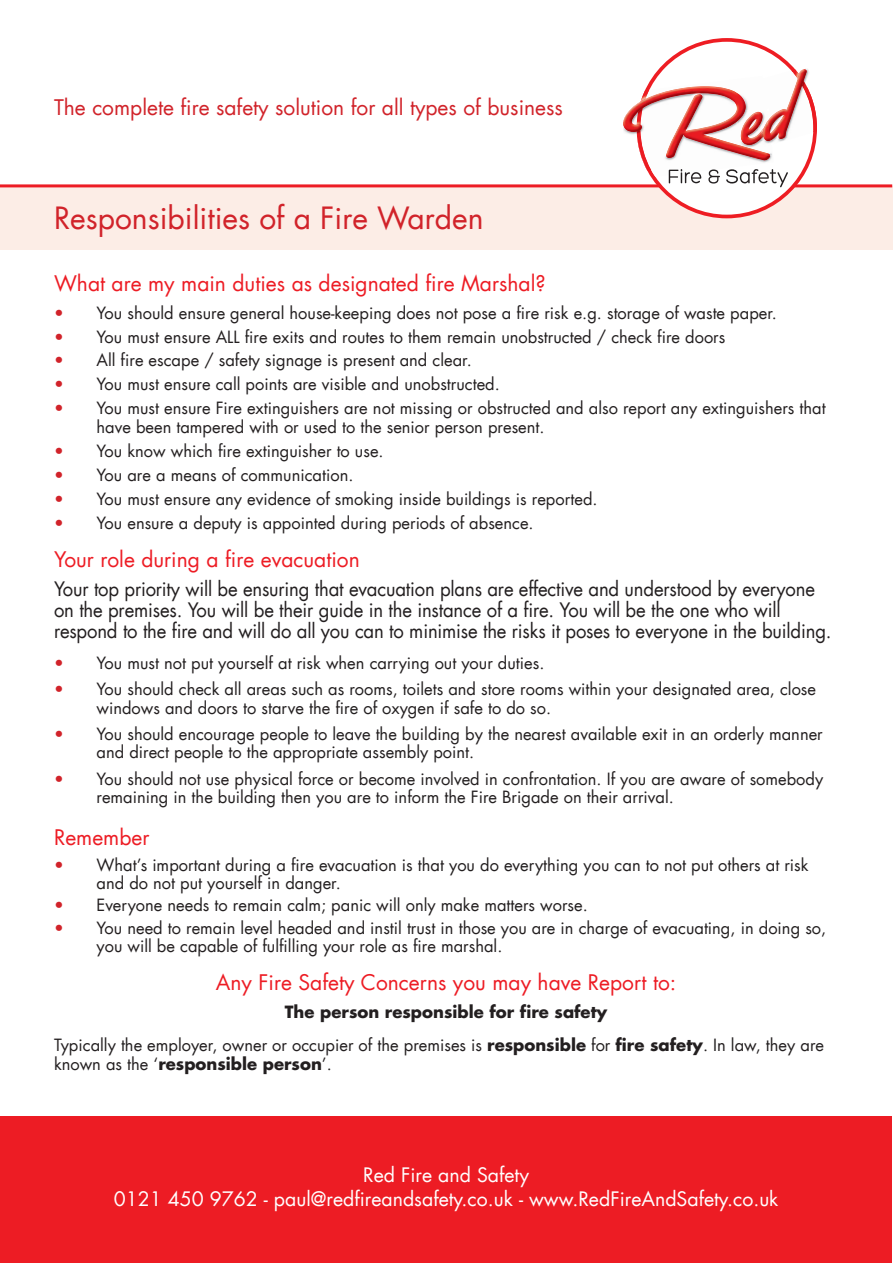
<style>
.page{position:relative;width:893px;height:1263px;background:#fff}
.page>*{position:absolute;margin:0;border:0;box-sizing:border-box;transform-origin:0 0}
.Head1{font:30px "Futura LT";color:#d1232a}
.Head1-2{font:21px "Futura LT";color:#ed1c24}
.Head1-3{font:21px "Futura LT";color:#d1232a}
.Body_main{font:19.5px/21px "Futura LT";letter-spacing:-.01em;color:#231f20;scale:.95 1}
.t1{font:19.5px "Futura LT";color:#fff}
.Bullet1{font:16.5px/18px "Futura LT";color:#231f20}
.Body_main-2{font:16.5px/19.8px "Futura LT";color:#231f20}
.Body_main-3{font:700 16.5px "Futura LT";color:#231f20}
.s1{color:#d1232a}
.s2{font-weight:700}
</style>
<div class="page">
<div style="left:0;top:186px;width:893px;height:63px;background:#fcede6"></div>
<hr style="left:0;top:184px;width:892px;height:3px;background:#ed1c24">
<svg style="left:623px;top:38px;width:195px;height:180px"></svg>
<div style="left:0;top:1116px;width:891px;height:146px;background:#ed1c24"></div>
<p class="Head1-3" style="left:54px;top:94px;width:510px">The complete fire safety solution for all types of business</p>
<p class="Head1" style="left:54px;top:199px;width:431px">Responsibilities of a Fire Warden</p>
<p class="Head1-2" style="left:54px;top:270px;width:493px">What are my main duties as designated fire Marshal?</p>
<p class="Bullet1" style="left:54px;top:304px;width:724px"><span class="s1">•</span> You should ensure general house-keeping does not pose a fire risk e.g. storage of waste paper.</p>
<p class="Bullet1" style="left:54px;top:328px;width:673px"><span class="s1">•</span> You must ensure ALL fire exits and routes to them remain unobstructed / check fire doors</p>
<p class="Bullet1" style="left:54px;top:351px;width:419px"><span class="s1">•</span> All fire escape / safety signage is present and clear.</p>
<p class="Bullet1" style="left:54px;top:375px;width:447px"><span class="s1">•</span> You must ensure call points are visible and unobstructed.</p>
<p class="Bullet1" style="left:97px;top:398px;width:731px;line-height:19.5px;text-indent:-43px"><span class="s1">•</span> You must ensure Fire extinguishers are not missing or obstructed and also report any extinguishers that have been tampered with or used to the senior person present.</p>
<p class="Bullet1" style="left:54px;top:442px;width:331px"><span class="s1">•</span> You know which fire extinguisher to use.</p>
<p class="Bullet1" style="left:54px;top:466px;width:301px"><span class="s1">•</span> You are a means of communication.</p>
<p class="Bullet1" style="left:54px;top:490px;width:545px"><span class="s1">•</span> You must ensure any evidence of smoking inside buildings is reported.</p>
<p class="Bullet1" style="left:54px;top:514px;width:481px"><span class="s1">•</span> You ensure a deputy is appointed during periods of absence.</p>
<p class="Head1-2" style="left:54px;top:546px;width:307px">Your role during a fire evacuation</p>
<p class="Body_main" style="left:54px;top:579px;width:820px">Your top priority will be ensuring that evacuation plans are effective and understood by everyone on the premises. You will be their guide in the instance of a fire. You will be the one who will respond to the fire and will do all you can to minimise the risks it poses to everyone in the building.</p>
<p class="Bullet1" style="left:54px;top:654px;width:492px"><span class="s1">•</span> You must not put yourself at risk when carrying out your duties.</p>
<p class="Bullet1" style="left:97px;top:681px;width:721px;text-indent:-43px"><span class="s1">•</span> You should check all areas such as rooms, toilets and store rooms within your designated area, close windows and doors to starve the fire of oxygen if safe to do so.</p>
<p class="Bullet1" style="left:97px;top:725px;width:728px;text-indent:-43px"><span class="s1">•</span> You should encourage people to leave the building by the nearest available exit in an orderly manner and direct people to the appropriate assembly point.</p>
<p class="Bullet1" style="left:97px;top:770px;width:728px;text-indent:-43px"><span class="s1">•</span> You should not use physical force or become involved in confrontation. If you are aware of somebody remaining in the building then you are to inform the Fire Brigade on their arrival.</p>
<p class="Head1-2" style="left:54px;top:823px;width:97px">Remember</p>
<p class="Bullet1" style="left:97px;top:856px;width:714px;text-indent:-43px"><span class="s1">•</span> What’s important during a fire evacuation is that you do everything you can to not put others at risk and do not put yourself in danger.</p>
<p class="Bullet1" style="left:54px;top:896px;width:535px"><span class="s1">•</span> Everyone needs to remain calm; panic will only make matters worse.</p>
<p class="Bullet1" style="left:97px;top:919px;width:731px;text-indent:-43px"><span class="s1">•</span> You need to remain level headed and instil trust in those you are in charge of evacuating, in doing so, you will be capable of fulfilling your role as fire marshal.</p>
<p class="Head1-2" style="left:216px;top:968px;width:462px">Any Fire Safety Concerns you may have Report to:</p>
<p class="Body_main-3" style="left:285px;top:1001px;width:324px">The person responsible for fire safety</p>
<p class="Body_main-2" style="left:54px;top:1035px;width:772px">Typically the employer, owner or occupier of the premises is <span class="s2">responsible</span> for <span class="s2">fire safety</span>. In law, they are known as the ‘<span class="s2">responsible person</span>’.</p>
<p class="t1" style="left:363px;top:1162px;width:167px">Red Fire and Safety</p>
<p class="t1" style="left:114px;top:1186px;width:666px">0121 450 9762 - paul@redfireandsafety.co.uk - www.RedFireAndSafety.co.uk</p>
</div>
